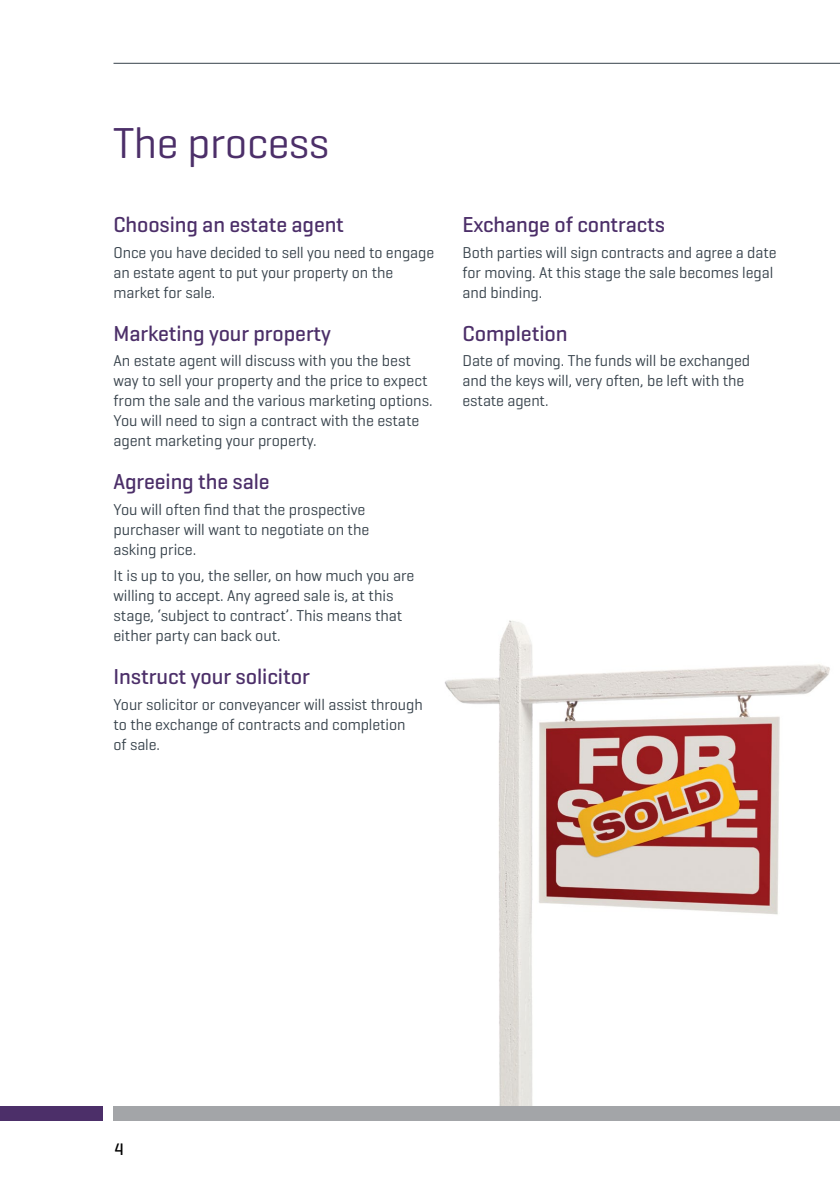
<style>
.page{position:relative;width:840px;height:1191px;background:#fff}
.page>*{position:absolute;margin:0;border:0;box-sizing:border-box;transform-origin:0 0}
.t1{font:44px "Geogrotesque";letter-spacing:-.01em;color:#4c2f69}
.t2{font:500 22px "Geogrotesque";letter-spacing:-.005em;color:#4c2f69}
.t3{font:500 17px "Geogrotesque";color:#000}
.t4{font:16px/20px "Geogrotesque";letter-spacing:-.005em;color:#37424b}
</style>
<div class="page">
<img style="left:444px;top:620px;width:386px;height:486px">
<hr style="left:113px;top:63px;width:726px;height:1px;background:#37424b">
<div style="left:113px;top:1106px;width:726px;height:14px;background:#a3a5a8"></div>
<div style="left:0;top:1106px;width:103px;height:14px;background:#4c2f69"></div>
<h1 class="t1" style="left:113px;top:115px;width:218px">The process</h1>
<h2 class="t2" style="left:113px;top:211px;width:232px">Choosing an estate agent</h2>
<p class="t4" style="left:113px;top:242px;width:322px">Once you have decided to sell you need to engage an estate agent to put your property on the market for sale.</p>
<h2 class="t2" style="left:113px;top:319px;width:219px">Marketing your property</h2>
<p class="t4" style="left:113px;top:350px;width:320px">An estate agent will discuss with you the best way to sell your property and the price to expect from the sale and the various marketing options.<br>You will need to sign a contract with the estate agent marketing your property.</p>
<h2 class="t2" style="left:113px;top:468px;width:157px">Agreeing the sale</h2>
<p class="t4" style="left:113px;top:499px;width:257px">You will often find that the prospective purchaser will want to negotiate on the asking price.</p>
<p class="t4" style="left:113px;top:565px;width:302px">It is up to you, the seller, on how much you are willing to accept. Any agreed sale is, at this stage, ‘subject to contract’. This means that either party can back out.</p>
<h2 class="t2" style="left:113px;top:662px;width:198px">Instruct your solicitor</h2>
<p class="t4" style="left:113px;top:693px;width:310px">Your solicitor or conveyancer will assist through to the exchange of contracts and completion of sale.</p>
<h2 class="t2" style="left:462px;top:211px;width:204px">Exchange of contracts</h2>
<p class="t4" style="left:462px;top:242px;width:315px">Both parties will sign contracts and agree a date for moving. At this stage the sale becomes legal and binding.</p>
<h2 class="t2" style="left:462px;top:319px;width:107px">Completion</h2>
<p class="t4" style="left:462px;top:350px;width:289px">Date of moving. The funds will be exchanged and the keys will, very often, be left with the estate agent.</p>
<p class="t3" style="left:114px;top:1138px;width:11px">4</p>
</div>
